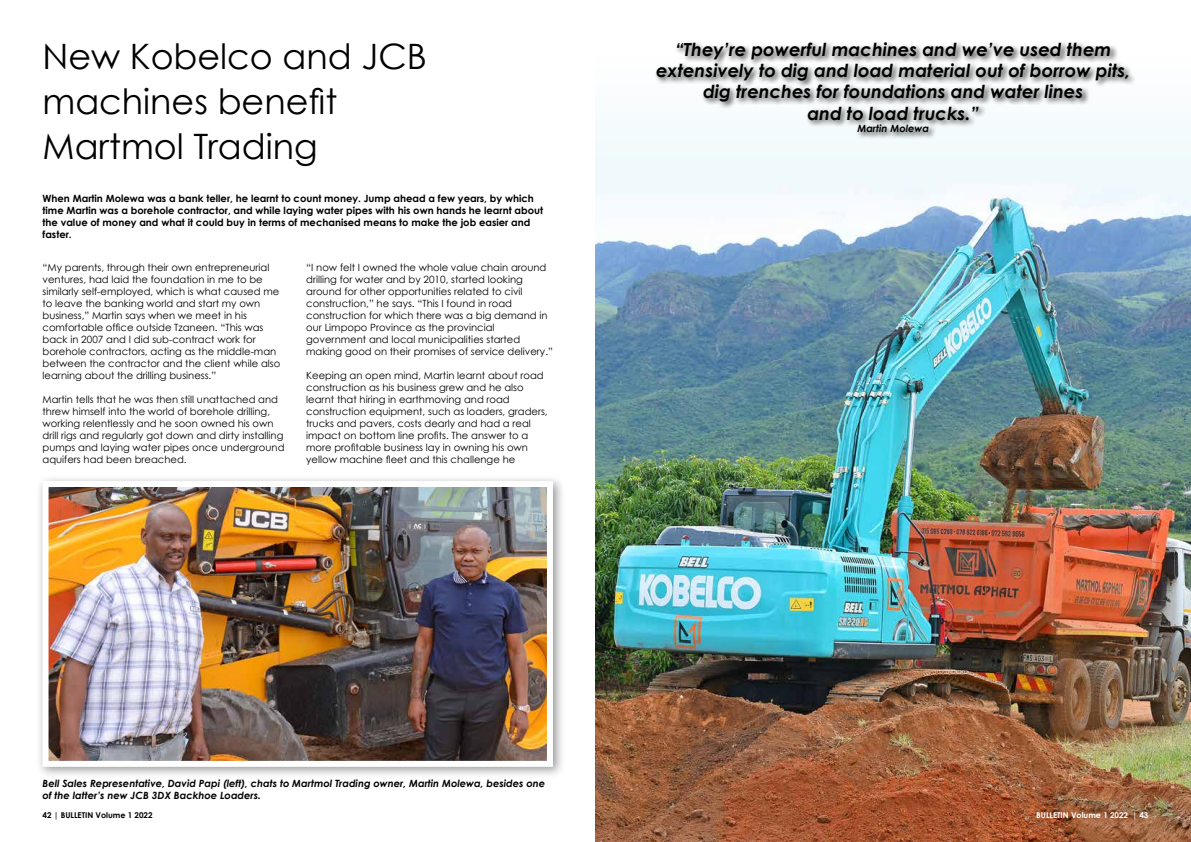
<style>
.page{position:relative;width:1191px;height:842px;background:#fff}
.page>*{position:absolute;margin:0;border:0;box-sizing:border-box;transform-origin:0 0}
.t1{font:35px/45px "Century Gothic";color:#000}
.t2{font:italic 700 18px/21.2px "Century Gothic";color:#000;text-align:center}
.t3{font:10px/12px "Century Gothic";color:#000}
.t4{font:700 10px/12px "Century Gothic";color:#000}
.t5{font:italic 700 10px/12px "Century Gothic";color:#000}
.t6{font:700 8px "Century Gothic";color:#000}
.t7{font:700 8px "Century Gothic";color:#fff}
</style>
<div class="page">
<img style="left:595px;top:128px;width:596px;height:714px">
<div style="left:36px;top:474px;width:529px;height:305px;background:#000;opacity:.4"></div>
<img style="left:50px;top:488px;width:496px;height:272px">
<div style="left:43px;top:481px;width:510px;height:286px;border:6px solid #fff"></div>
<div style="left:654px;top:40px;width:482px;height:100px;background:#f3fbfc"></div>
<div style="left:650px;top:36px;width:483px;height:102px;background:#fff;opacity:.75"></div>
<h1 class="t1" style="left:43px;top:33px;width:386px">New Kobelco and JCB machines benefit<br>Martmol Trading</h1>
<p class="t4" style="left:43px;top:192px;width:502px">When Martin Molewa was a bank teller, he learnt to count money. Jump ahead a few years, by which time Martin was a borehole contractor, and while laying water pipes with his own hands he learnt about the value of money and what it could buy in terms of mechanised means to make the job easier and faster.</p>
<p class="t3" style="left:43px;top:261px;width:239px">“My parents, through their own entrepreneurial ventures, had laid the foundation in me to be similarly self-employed, which is what caused me to leave the banking world and start my own business,” Martin says when we meet in his comfortable office outside Tzaneen. “This was back in 2007 and I did sub-contract work for borehole contractors, acting as the middle-man between the contractor and the client while also learning about the drilling business.”</p>
<p class="t3" style="left:43px;top:393px;width:243px">Martin tells that he was then still unattached and threw himself into the world of borehole drilling, working relentlessly and he soon owned his own drill rigs and regularly got down and dirty installing pumps and laying water pipes once underground aquifers had been breached.</p>
<p class="t3" style="left:306px;top:261px;width:248px">“I now felt I owned the whole value chain around drilling for water and by 2010, started looking around for other opportunities related to civil construction,” he says. “This I found in road construction for which there was a big demand in our Limpopo Province as the provincial government and local municipalities started making good on their promises of service delivery.”</p>
<p class="t3" style="left:306px;top:369px;width:243px">Keeping an open mind, Martin learnt about road construction as his business grew and he also learnt that hiring in earthmoving and road construction equipment, such as loaders, graders, trucks and pavers, costs dearly and had a real impact on bottom line profits. The answer to a more profitable business lay in owning his own yellow machine fleet and this challenge he</p>
<h2 class="t2" style="left:656px;top:38px;width:476px">“They’re powerful machines and we’ve used them extensively to dig and load material out of borrow pits, dig trenches for foundations and water lines<br>and to load trucks.”</h2>
<p class="t5" style="left:857px;top:122px;width:73px">Martin Molewa</p>
<p class="t5" style="left:43px;top:777px;width:504px">Bell Sales Representative, David Papi (left), chats to Martmol Trading owner, Martin Molewa, besides one of the latter’s new JCB 3DX Backhoe Loaders.</p>
<p class="t6" style="left:43px;top:810px;width:111px">42 | BULLETIN Volume 1 2022</p>
<p class="t7" style="left:1036px;top:810px;width:114px">BULLETIN Volume 1 2022 | 43</p>
</div>
